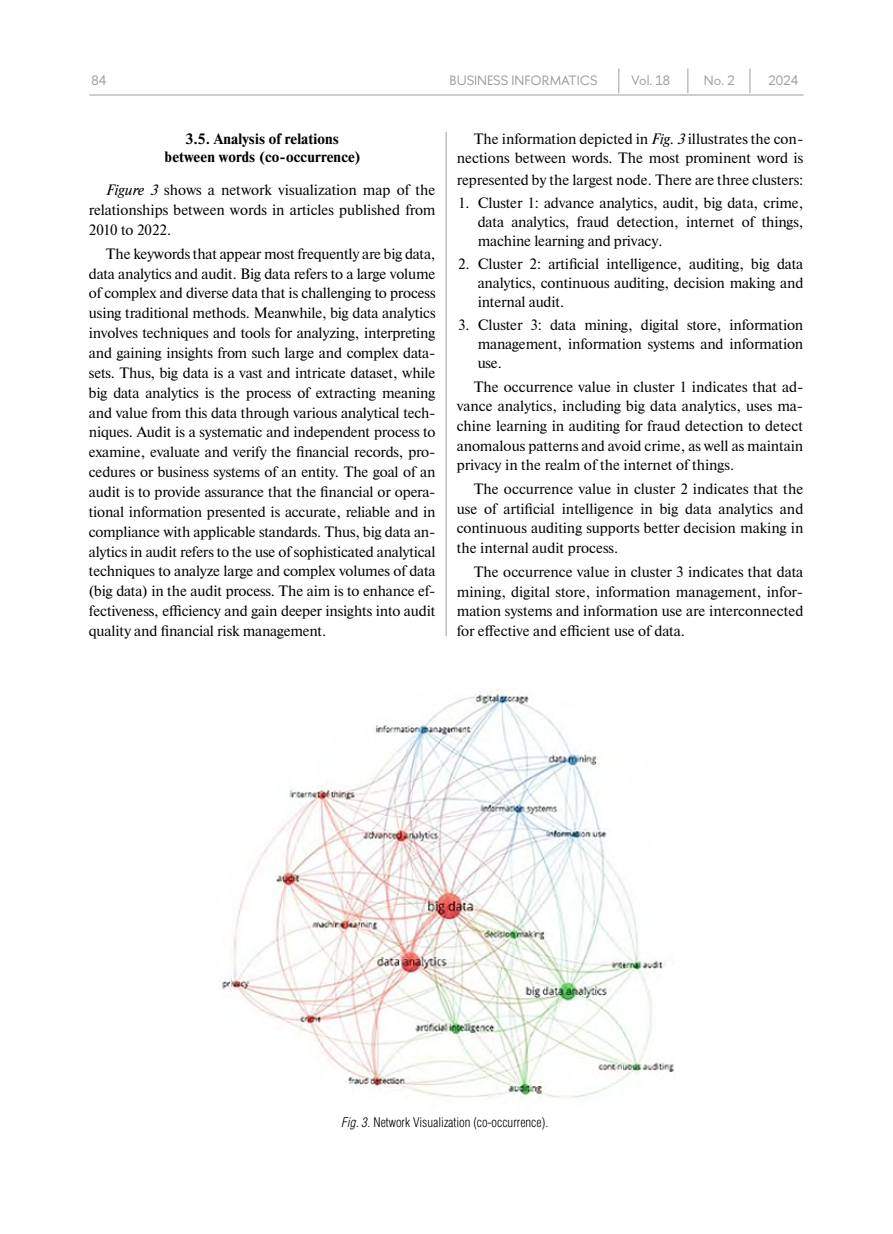
<style>
.page{position:relative;width:893px;height:1234px;background:#fff}
.page>*{position:absolute;margin:0;border:0;box-sizing:border-box;transform-origin:0 0}
.t1{font:15px/19.8px "Newton";letter-spacing:-.005em;color:#000;text-align:justify}
.t2{font:700 15px/18.3px "Newton";letter-spacing:.01em;color:#000;text-align:center}
.t3{font:300 13.5px "Helios Cond";color:#000}
.t4{font:13.5px "HSE Sans";color:#9c9e9f}
.s1{font-style:italic}
</style>
<div class="page">
<hr style="left:89px;top:95px;width:715px;height:1px;background:#9c9e9f">
<svg style="left:618px;top:68px;width:1px;height:25px"></svg>
<svg style="left:687px;top:68px;width:1px;height:25px"></svg>
<svg style="left:750px;top:68px;width:1px;height:25px"></svg>
<hr style="left:446px;top:132px;width:1px;height:504px;background:#9c9e9f">
<img style="left:219px;top:690px;width:456px;height:409px">
<p class="t4" style="left:91px;top:72px;width:16px">84</p>
<p class="t4" style="left:450px;top:72px;width:149px">BUSINESS INFORMATICS</p>
<p class="t4" style="left:631px;top:72px;width:40px">Vol. 18</p>
<p class="t4" style="left:704px;top:72px;width:32px">No. 2</p>
<p class="t4" style="left:769px;top:72px;width:31px">2024</p>
<p class="t2" style="left:165px;top:130px;width:196px">3.5. Analysis of relations between words (co-occurrence)</p>
<p class="t1" style="left:89px;top:179px;width:348px;text-indent:17px"><span class="s1">Figure 3</span> shows a network visualization map of the relationships between words in articles published from 2010 to 2022.</p>
<p class="t1" style="left:89px;top:243px;width:348px;text-indent:17px">The keywords that appear most frequently are big data, data analytics and audit. Big data refers to a large volume of complex and diverse data that is challenging to process using traditional methods. Meanwhile, big data analytics involves techniques and tools for analyzing, interpreting and gaining insights from such large and complex data&shy;sets. Thus, big data is a vast and intricate dataset, while big data analytics is the process of extracting meaning and value from this data through various analytical tech&shy;niques. Audit is a systematic and independent process to examine, evaluate and verify the financial records, pro&shy;cedures or business systems of an entity. The goal of an audit is to provide assurance that the financial or opera&shy;tional information presented is accurate, reliable and in compliance with applicable standards. Thus, big data an&shy;alytics in audit refers to the use of sophisticated analytical techniques to analyze large and complex volumes of data (big data) in the audit process. The aim is to enhance ef&shy;fectiveness, efficiency and gain deeper insights into audit quality and financial risk management.</p>
<p class="t1" style="left:457px;top:128px;width:348px;text-align:right">The information depicted in <span class="s1">Fig. 3</span> illustrates the con&shy;nections between words. The most prominent word is</p>
<p class="t1" style="left:457px;top:169px;width:348px">represented by the largest node. There are three clusters:</p>
<p class="t1" style="left:478px;top:193px;width:327px;line-height:18.9px;text-indent:-20px">1. Cluster 1: advance analytics, audit, big data, crime, data analytics, fraud detection, internet of things, machine learning and privacy.</p>
<p class="t1" style="left:478px;top:254px;width:327px;line-height:18.9px;text-indent:-20px">2. Cluster 2: artificial intelligence, auditing, big data analytics, continuous auditing, decision making and internal audit.</p>
<p class="t1" style="left:478px;top:315px;width:327px;line-height:18.9px;text-indent:-20px">3. Cluster 3: data mining, digital store, information management, information systems and information use.</p>
<p class="t1" style="left:457px;top:376px;width:348px;text-indent:17px">The occurrence value in cluster 1 indicates that ad&shy;vance analytics, including big data analytics, uses ma&shy;chine learning in auditing for fraud detection to detect anomalous patterns and avoid crime, as well as maintain privacy in the realm of the internet of things.</p>
<p class="t1" style="left:457px;top:478px;width:348px;text-indent:17px">The occurrence value in cluster 2 indicates that the use of artificial intelligence in big data analytics and continuous auditing supports better decision making in the internal audit process.</p>
<p class="t1" style="left:457px;top:561px;width:348px;text-indent:17px">The occurrence value in cluster 3 indicates that data mining, digital store, information management, infor&shy;mation systems and information use are interconnected for effective and efficient use of data.</p>
<p class="t3" style="left:342px;top:1113px;width:208px"><span class="s1">Fig. 3.</span> Network Visualization (co-occurrence).</p>
</div>
